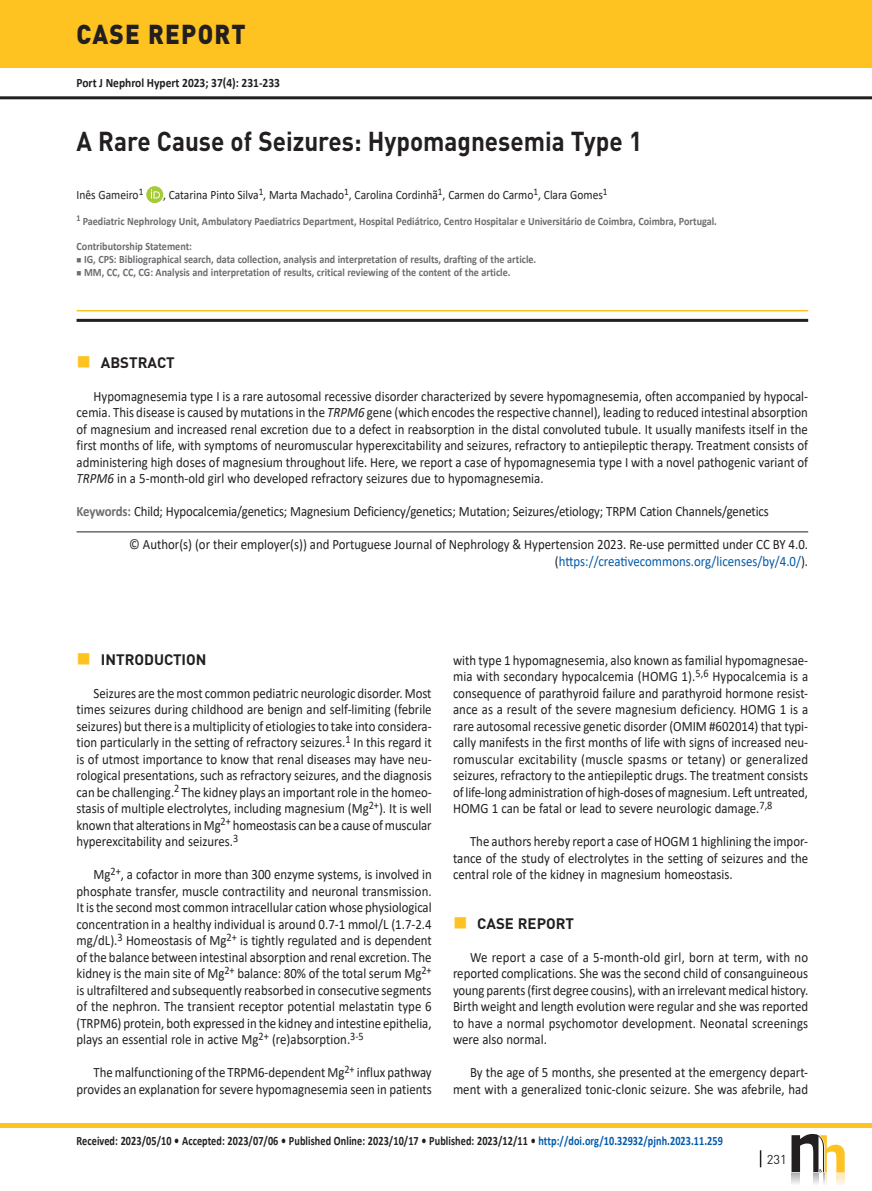
<style>
.page{position:relative;width:872px;height:1191px;background:#fff}
.page>*{position:absolute;margin:0;border:0;box-sizing:border-box;transform-origin:0 0}
.t1{font:700 27px "DIN";color:#231f20;scale:.9 1}
.t2{font:900 27px "DIN";letter-spacing:.05em;color:#231f20;scale:.9 1}
.t3{font:700 15px "DIN";color:#231f20}
.t4{font:14.25px/16.5px "Calibri";color:#231f20;text-align:justify;scale:.9 1}
.t5{font:700 12.75px "Calibri";letter-spacing:.01em;color:#231f20;scale:.8 1}
.t6{font:12.75px "Calibri";color:#231f20;scale:.9 1}
.t7{font:700 12.75px "Calibri";letter-spacing:.01em;color:#231f20;scale:.9 1}
.t8{font:12.75px "DIN";color:#231f20}
.t9{font:700 11.25px "Calibri";color:#6c6d70;scale:.9 1}
.s1{font-style:italic}
.s2{font-weight:700;color:#6c6d70}
.s3{color:#015aaa}
</style>
<div class="page">
<hr style="left:0;top:96px;width:872px;height:3px;background:#231f20">
<hr style="left:0;top:1123px;width:872px;height:4px;background:#fec221">
<svg style="left:760px;top:1150px;width:1px;height:17px"></svg>
<div style="left:0;top:0;width:872px;height:68px;background:#fec221"></div>
<svg style="left:791px;top:1134px;width:53px;height:51px"></svg>
<div style="left:146px;top:186px;width:17px;height:17px;background:#a5cc38;border-radius:50%"></div>
<svg style="left:151px;top:189px;width:9px;height:9px"></svg>
<hr style="left:77px;top:310px;width:731px;height:1px;background:#fec221">
<hr style="left:77px;top:319px;width:731px;height:3px;background:#231f20">
<hr style="left:77px;top:531px;width:731px;height:1px;background:#231f20">
<h1 class="t2" style="left:77px;top:16px;width:189px">CASE REPORT</h1>
<p class="t7" style="left:77px;top:74px;width:228px">Port J Nephrol Hypert 2023; 37(4): 231-233</p>
<h1 class="t1" style="left:77px;top:124px;width:630px">A Rare Cause of Seizures: Hypomagnesemia Type 1</h1>
<p class="t6" style="left:77px;top:186px;width:76px">Inês Gameiro<sup>1</sup></p>
<p class="t6" style="left:163px;top:186px;width:495px">, Catarina Pinto Silva<sup>1</sup>, Marta Machado<sup>1</sup>, Carolina Cordinhã<sup>1</sup>, Carmen do Carmo<sup>1</sup>, Clara Gomes<sup>1</sup></p>
<p class="t9" style="left:77px;top:213px;width:713px"><sup>1</sup> Paediatric Nephrology Unit, Ambulatory Paediatrics Department, Hospital Pediátrico, Centro Hospitalar e Universitário de Coimbra, Coimbra, Portugal.</p>
<p class="t9" style="left:77px;top:239px;width:130px">Contributorship Statement:</p>
<p class="t9" style="left:77px;top:251px;width:512px">■ IG, CPS: Bibliographical search, data collection, analysis and interpretation of results, drafting of the article.</p>
<p class="t9" style="left:77px;top:264px;width:483px">■ MM, CC, CC, CG: Analysis and interpretation of results, critical reviewing of the content of the article.</p>
<p class="t3" style="left:101px;top:352px;width:75px">ABSTRACT</p>
<p class="t4" style="left:77px;top:387px;width:814px;text-indent:17px">Hypomagnesemia type I is a rare autosomal recessive disorder characterized by severe hypomagnesemia, often accompanied by hypocal&shy;cemia. This disease is caused by mutations in the <span class="s1">TRPM6</span> gene (which encodes the respective channel), leading to reduced intestinal absorption of magnesium and increased renal excretion due to a defect in reabsorption in the distal convoluted tubule. It usually manifests itself in the first months of life, with symptoms of neuromuscular hyperexcitability and seizures, refractory to antiepileptic therapy. Treatment consists of administering high doses of magnesium throughout life. Here, we report a case of hypomagnesemia type I with a novel pathogenic variant of <span class="s1">TRPM6</span> in a 5-month-old girl who developed refractory seizures due to hypomagnesemia.</p>
<p class="t4" style="left:77px;top:503px;width:770px"><span class="s2">Keywords:</span> Child; Hypocalcemia/genetics; Magnesium Deficiency/genetics; Mutation; Seizures/etiology; TRPM Cation Channels/genetics</p>
<p class="t4" style="left:129px;top:536px;width:755px;text-align:right">© Author(s) (or their employer(s)) and Portuguese Journal of Nephrology &amp; Hypertension 2023. Re-use permitted under CC BY 4.0. (<span class="s3">https://creativecommons.org/licenses/by/4.0/</span>).</p>
<p class="t3" style="left:101px;top:649px;width:107px">INTRODUCTION</p>
<p class="t4" style="left:77px;top:684px;width:396px;text-indent:17px">Seizures are the most common pediatric neurologic disorder. Most times seizures during childhood are benign and self-limiting (febrile seizures) but there is a multiplicity of etiologies to take into considera&shy;tion particularly in the setting of refractory seizures.<sup>1</sup> In this regard it is of utmost importance to know that renal diseases may have neu&shy;rological presentations, such as refractory seizures, and the diagnosis can be challenging.<sup>2</sup> The kidney plays an important role in the homeo&shy;stasis of multiple electrolytes, including magnesium (Mg<sup>2+</sup>). It is well known that alterations in Mg<sup>2+</sup> homeostasis can be a cause of muscular hyperexcitability and seizures.<sup>3</sup></p>
<p class="t4" style="left:77px;top:866px;width:396px;text-indent:17px">Mg<sup>2+</sup>, a cofactor in more than 300 enzyme systems, is involved in phosphate transfer, muscle contractility and neuronal transmission.<br>It is the second most common intracellular cation whose physiological concentration in a healthy individual is around 0.7-1 mmol/L (1.7-2.4 mg/dL).<sup>3</sup> Homeostasis of Mg<sup>2+</sup> is tightly regulated and is dependent of the balance between intestinal absorption and renal excretion. The kidney is the main site of Mg<sup>2+</sup> balance: 80% of the total serum Mg<sup>2+ </sup>is ultrafiltered and subsequently reabsorbed in consecutive segments of the nephron. The transient receptor potential melastatin type 6 (TRPM6) protein, both expressed in the kidney and intestine epithelia, plays an essential role in active Mg<sup>2+</sup> (re)absorption.<sup>3-5</sup></p>
<p class="t4" style="left:77px;top:1064px;width:396px;text-align:right">The malfunctioning of the TRPM6-dependent Mg<sup>2+</sup> influx pathway provides an explanation for severe hypomagnesemia seen in patients</p>
<p class="t4" style="left:453px;top:651px;width:396px">with type 1 hypomagnesemia, also known as familial hypomagnesae&shy;mia with secondary hypocalcemia (HOMG 1).<sup>5,6</sup> Hypocalcemia is a consequence of parathyroid failure and parathyroid hormone resist&shy;ance as a result of the severe magnesium deficiency. HOMG 1 is a rare autosomal recessive genetic disorder (OMIM #602014) that typi&shy;cally manifests in the first months of life with signs of increased neu&shy;romuscular excitability (muscle spasms or tetany) or generalized seizures, refractory to the antiepileptic drugs. The treatment consists of life-long administration of high-doses of magnesium. Left untreated, HOMG 1 can be fatal or lead to severe neurologic damage.<sup>7,8</sup></p>
<p class="t4" style="left:453px;top:833px;width:396px;text-indent:17px">The authors hereby report a case of HOGM 1 highlining the impor&shy;tance of the study of electrolytes in the setting of seizures and the central role of the kidney in magnesium homeostasis.</p>
<p class="t3" style="left:477px;top:913px;width:98px">CASE REPORT</p>
<p class="t4" style="left:453px;top:948px;width:396px;text-indent:17px">We report a case of a 5-month-old girl, born at term, with no reported complications. She was the second child of consanguineous young parents (first degree cousins), with an irrelevant medical history.<br>Birth weight and length evolution were regular and she was reported to have a normal psychomotor development. Neonatal screenings were also normal.</p>
<p class="t4" style="left:453px;top:1064px;width:396px;text-align:right">By the age of 5 months, she presented at the emergency depart&shy;ment with a generalized tonic-clonic seizure. She was afebrile, had</p>
<p class="t5" style="left:77px;top:1132px;width:809px">Received: 2023/05/10 • Accepted: 2023/07/06 • Published Online: 2023/10/17 • Published: 2023/12/11 • <span class="s3">http://doi.org/10.32932/pjnh.2023.11.259</span></p>
<p class="t8" style="left:767px;top:1151px;width:21px">231</p>
</div>
